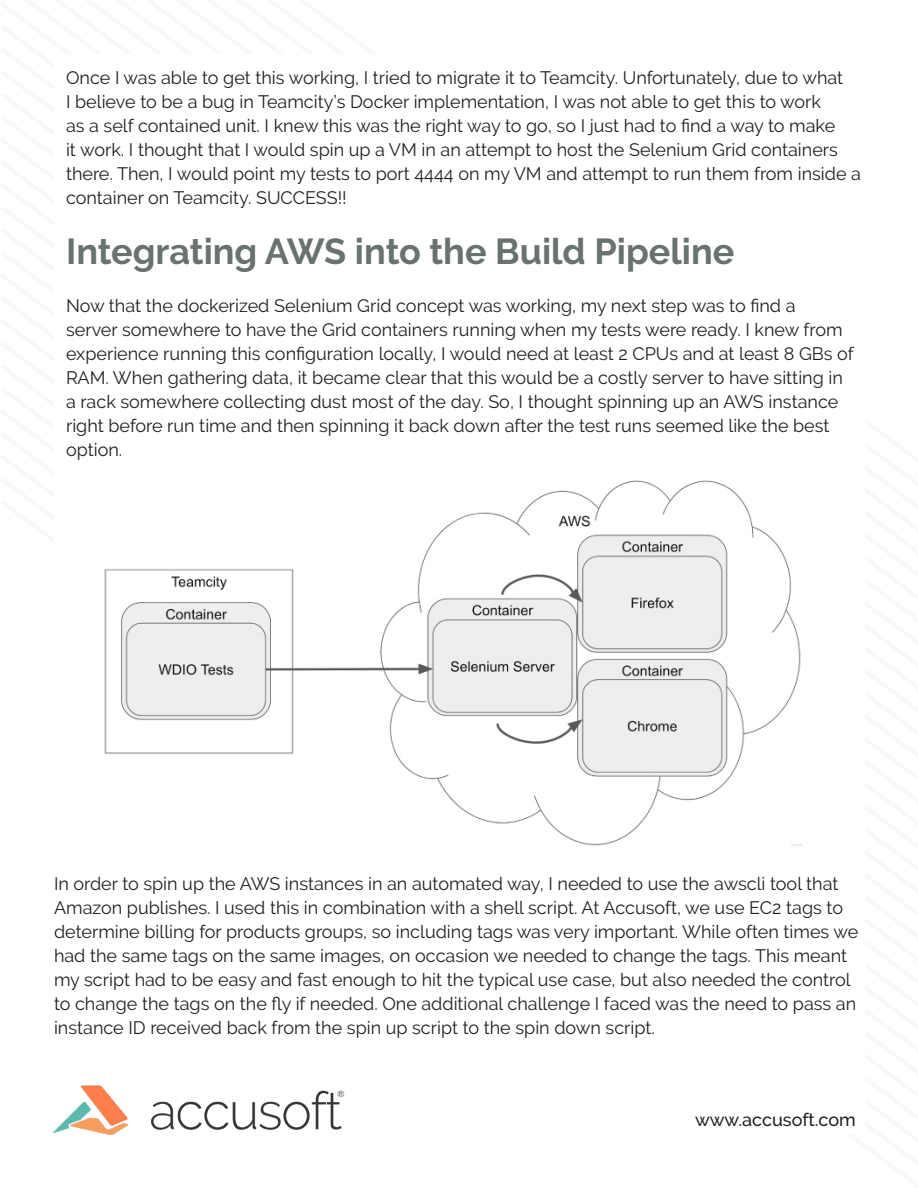
<style>
.page{position:relative;width:918px;height:1188px;background:#fff}
.page>*{position:absolute;margin:0;border:0;box-sizing:border-box;transform-origin:0 0}
.Emily_s_Style{font:700 36px "Raleway";color:#687270}
.Emily_s_Style-2{font:18px/24px "Raleway";color:#231f20}
.t1{font:500 18px "Raleway";color:#231f20}
</style>
<div class="page">
<img style="left:104px;top:480px;width:697px;height:366px">
<img style="left:53px;top:1085px;width:292px;height:50px">
<p class="Emily_s_Style-2" style="left:66px;top:65px;width:796px">Once I was able to get this working, I tried to migrate it to Teamcity. Unfortunately, due to what<br>I believe to be a bug in Teamcity’s Docker implementation, I was not able to get this to work<br>as a self contained unit. I knew this was the right way to go, so I just had to find a way to make<br>it work. I thought that I would spin up a VM in an attempt to host the Selenium Grid containers there. Then, I would point my tests to port 4444 on my VM and attempt to run them from inside a container on Teamcity. SUCCESS!!</p>
<p class="Emily_s_Style" style="left:66px;top:231px;width:670px">Integrating AWS into the Build Pipeline</p>
<p class="Emily_s_Style-2" style="left:66px;top:294px;width:789px">Now that the dockerized Selenium Grid concept was working, my next step was to find a<br>server somewhere to have the Grid containers running when my tests were ready. I knew from experience running this configuration locally, I would need at least 2 CPUs and at least 8 GBs of RAM. When gathering data, it became clear that this would be a costly server to have sitting in a rack somewhere collecting dust most of the day. So, I thought spinning up an AWS instance right before run time and then spinning it back down after the test runs seemed like the best option.</p>
<p class="Emily_s_Style-2" style="left:54px;top:872px;width:806px">In order to spin up the AWS instances in an automated way, I needed to use the awscli tool that Amazon publishes. I used this in combination with a shell script. At Accusoft, we use EC2 tags to determine billing for products groups, so including tags was very important. While often times we had the same tags on the same images, on occasion we needed to change the tags. This meant my script had to be easy and fast enough to hit the typical use case, but also needed the control to change the tags on the fly if needed. One additional challenge I faced was the need to pass an instance ID received back from the spin up script to the spin down script.</p>
<p class="t1" style="left:695px;top:1109px;width:162px">www.accusoft.com</p>
</div>
